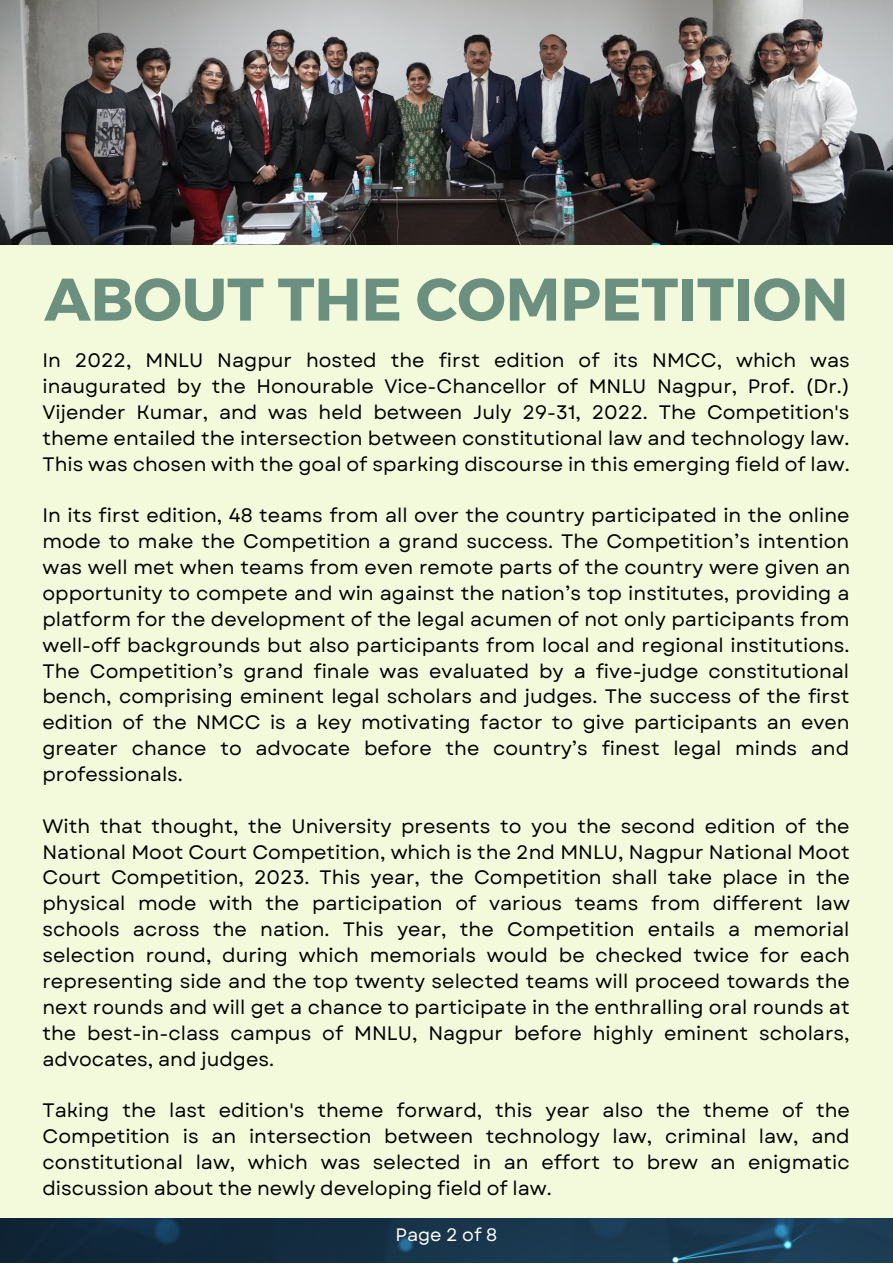
<style>
.page{position:relative;width:893px;height:1264px;background:#fff}
.page>*{position:absolute;margin:0;border:0;box-sizing:border-box;transform-origin:0 0}
.t1{font:700 60px "Montserrat";color:#6b9080}
.t2{font:19.5px/25.8px "Garet";color:#000;text-align:justify}
.t3{font:18px "Garet";color:#fff}
</style>
<div class="page">
<img style="left:0;top:1217px;width:892px;height:45px">
<div style="left:0;top:0;width:892px;height:1217px;background:#f3fadc"></div>
<img style="left:0;top:0;width:892px;height:244px">
<h1 class="t1" style="left:44px;top:260px;width:805px">ABOUT THE COMPETITION</h1>
<p class="t2" style="left:42px;top:347px;width:809px">In 2022, MNLU Nagpur hosted the first edition of its NMCC, which was inaugurated by the Honourable Vice-Chancellor of MNLU Nagpur, Prof. (Dr.)<br>Vijender Kumar, and was held between July 29-31, 2022. The Competition's theme entailed the intersection between constitutional law and technology law.<br>This was chosen with the goal of sparking discourse in this emerging field of law.</p>
<p class="t2" style="left:42px;top:502px;width:809px">In its first edition, 48 teams from all over the country participated in the online mode to make the Competition a grand success. The Competition’s intention was well met when teams from even remote parts of the country were given an opportunity to compete and win against the nation’s top institutes, providing a platform for the development of the legal acumen of not only participants from well-off backgrounds but also participants from local and regional institutions.<br>The Competition’s grand finale was evaluated by a five-judge constitutional bench, comprising eminent legal scholars and judges. The success of the first edition of the NMCC is a key motivating factor to give participants an even greater chance to advocate before the country’s finest legal minds and professionals.</p>
<p class="t2" style="left:42px;top:813px;width:809px">With that thought, the University presents to you the second edition of the National Moot Court Competition, which is the 2nd MNLU, Nagpur National Moot Court Competition, 2023. This year, the Competition shall take place in the physical mode with the participation of various teams from different law schools across the nation. This year, the Competition entails a memorial selection round, during which memorials would be checked twice for each representing side and the top twenty selected teams will proceed towards the next rounds and will get a chance to participate in the enthralling oral rounds at the best-in-class campus of MNLU, Nagpur before highly eminent scholars, advocates, and judges.</p>
<p class="t2" style="left:42px;top:1097px;width:809px">Taking the last edition's theme forward, this year also the theme of the Competition is an intersection between technology law, criminal law, and constitutional law, which was selected in an effort to brew an enigmatic discussion about the newly developing field of law.</p>
<p class="t3" style="left:395px;top:1221px;width:103px">Page 2 of 8</p>
</div>
